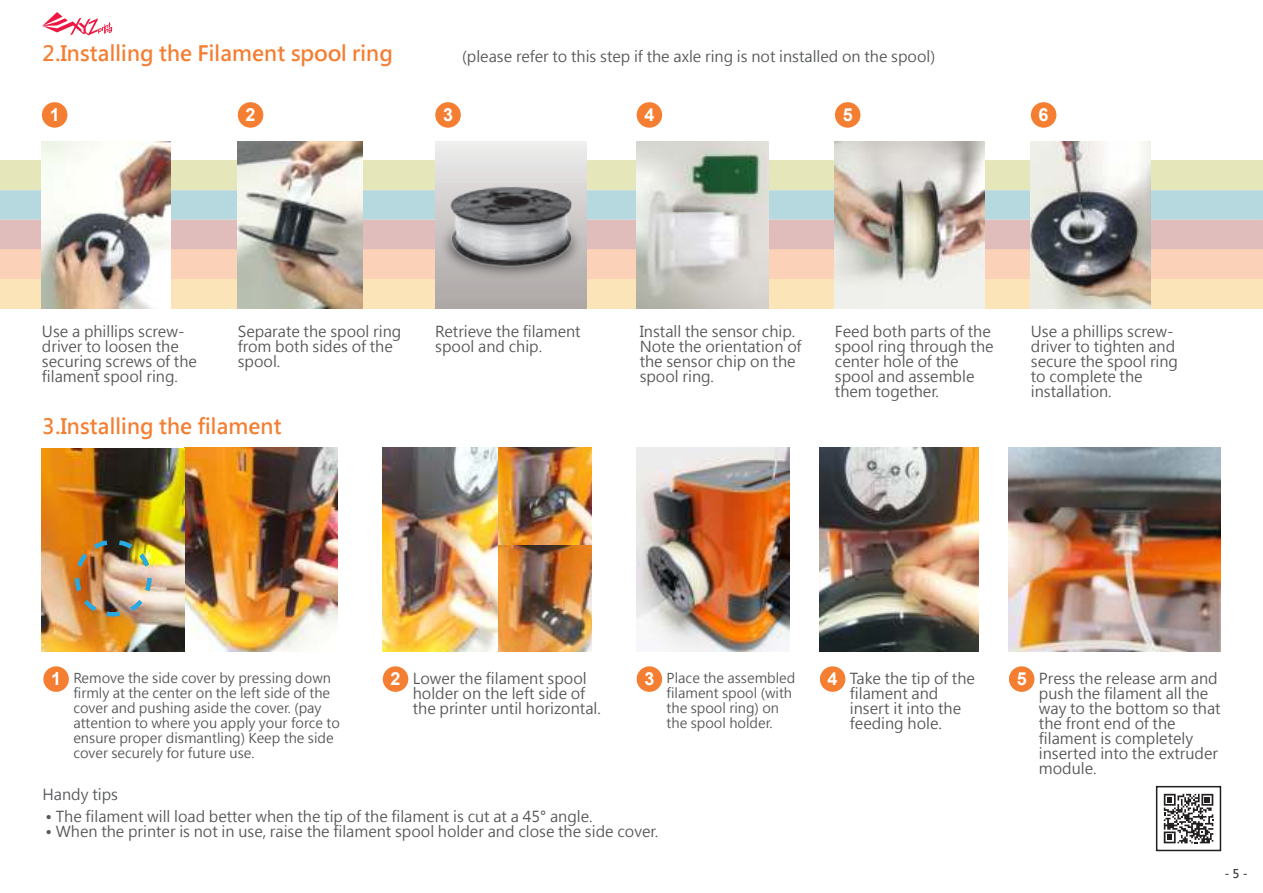
<style>
.page{position:relative;width:1263px;height:893px;background:#fff}
.page>*{position:absolute;margin:0;border:0;box-sizing:border-box;transform-origin:0 0}
.t1{font:700 21px "Microsoft Jheng Hei";color:#f47e31}
.t2{font:700 18px "Arial";color:#fff}
.t3{font:15px/15px "Microsoft Jheng Hei";color:#57585a}
.t4{font:13.5px/15px "Microsoft Jheng Hei";color:#57585a}
.t5{font:700 12px "Microsoft Jheng Hei";color:#3e3e3f}
</style>
<div class="page">
<div style="left:0;top:279px;width:1263px;height:29px;background:#fbe4b8"></div>
<div style="left:0;top:161px;width:1263px;height:29px;background:#e5e7bb"></div>
<div style="left:0;top:190px;width:1263px;height:30px;background:#b6d9df"></div>
<div style="left:0;top:249px;width:1263px;height:30px;background:#fbd1b7"></div>
<div style="left:0;top:220px;width:1263px;height:29px;background:#e0bdba"></div>
<svg style="left:42px;top:12px;width:70px;height:23px"></svg>
<div style="left:1156px;top:786px;width:65px;height:65px;border:2px solid #231f20"></div>
<svg style="left:1164px;top:794px;width:49px;height:49px"></svg>
<img style="left:637px;top:142px;width:131px;height:166px">
<img style="left:42px;top:142px;width:128px;height:166px">
<img style="left:238px;top:142px;width:125px;height:166px">
<div style="left:383px;top:666px;width:25px;height:26px;background:#f47e31;border-radius:50%"></div>
<div style="left:43px;top:666px;width:26px;height:26px;background:#f47e31;border-radius:50%"></div>
<div style="left:637px;top:666px;width:25px;height:26px;background:#f47e31;border-radius:50%"></div>
<div style="left:820px;top:666px;width:25px;height:26px;background:#f47e31;border-radius:50%"></div>
<div style="left:1009px;top:666px;width:25px;height:26px;background:#f47e31;border-radius:50%"></div>
<img style="left:637px;top:447px;width:153px;height:204px">
<img style="left:820px;top:447px;width:159px;height:204px">
<img style="left:835px;top:142px;width:149px;height:167px">
<img style="left:42px;top:448px;width:296px;height:204px">
<img style="left:1009px;top:447px;width:211px;height:204px">
<img style="left:383px;top:447px;width:209px;height:204px">
<div style="left:75px;top:540px;width:77px;height:76px;border:4px dashed #26aae1;border-radius:50%"></div>
<img style="left:1031px;top:142px;width:119px;height:167px">
<div style="left:435px;top:142px;width:151px;height:167px;background:#e8e7e6"></div>
<img style="left:397px;top:168px;width:228px;height:141px">
<img style="left:441px;top:168px;width:143px;height:130px">
<div style="left:238px;top:102px;width:25px;height:26px;background:#f47e31;border-radius:50%"></div>
<div style="left:42px;top:102px;width:25px;height:26px;background:#f47e31;border-radius:50%"></div>
<div style="left:435px;top:102px;width:26px;height:26px;background:#f47e31;border-radius:50%"></div>
<div style="left:637px;top:102px;width:25px;height:26px;background:#f47e31;border-radius:50%"></div>
<div style="left:835px;top:102px;width:25px;height:26px;background:#f47e31;border-radius:50%"></div>
<div style="left:1031px;top:102px;width:25px;height:26px;background:#f47e31;border-radius:50%"></div>
<h1 class="t1" style="left:43px;top:44px;width:352px">2.Installing the Filament spool ring</h1>
<p class="t3" style="left:462px;top:50px;width:475px">(please refer to this step if the axle ring is not installed on the spool)</p>
<p class="t2" style="left:50px;top:104px;width:12px">1</p>
<p class="t2" style="left:246px;top:104px;width:12px">2</p>
<p class="t2" style="left:443px;top:104px;width:12px">3</p>
<p class="t2" style="left:644px;top:104px;width:12px">4</p>
<p class="t2" style="left:843px;top:104px;width:12px">5</p>
<p class="t2" style="left:1039px;top:104px;width:12px">6</p>
<p class="t3" style="left:42px;top:325px;width:157px">Use a phillips screw&shy;driver to loosen the securing screws of the filament spool ring.</p>
<p class="t3" style="left:238px;top:325px;width:165px">Separate the spool ring from both sides of the spool.</p>
<h1 class="t1" style="left:43px;top:417px;width:241px">3.Installing the filament</h1>
<p class="t3" style="left:435px;top:325px;width:147px">Retrieve the filament spool and chip.</p>
<p class="t3" style="left:835px;top:325px;width:160px">Feed both parts of the spool ring through the center hole of the spool and assemble them together.</p>
<p class="t3" style="left:640px;top:325px;width:163px">Install the sensor chip.<br>Note the orientation of the sensor chip on the spool ring.</p>
<p class="t3" style="left:1031px;top:325px;width:149px">Use a phillips screw&shy;driver to tighten and secure the spool ring to complete the installation.</p>
<p class="t3" style="left:413px;top:673px;width:190px">Lower the filament spool holder on the left side of the printer until horizontal.</p>
<p class="t2" style="left:51px;top:669px;width:12px">1</p>
<p class="t2" style="left:644px;top:669px;width:12px">3</p>
<p class="t3" style="left:850px;top:673px;width:127px">Take the tip of the filament and insert it into the feeding hole.</p>
<p class="t4" style="left:73px;top:672px;width:259px">Remove the side cover by pressing down</p>
<p class="t2" style="left:390px;top:669px;width:12px">2</p>
<p class="t4" style="left:73px;top:687px;width:268px">firmly at the center on the left side of the cover and pushing aside the cover. (pay attention to where you apply your force to ensure proper dismantling) Keep the side cover securely for future use.</p>
<p class="t4" style="left:667px;top:672px;width:130px">Place the assembled filament spool (with the spool ring) on the spool holder.</p>
<p class="t3" style="left:1039px;top:673px;width:183px">Press the release arm and push the filament all the way to the bottom so that the front end of the filament is completely inserted into the extruder module.</p>
<p class="t2" style="left:828px;top:669px;width:12px">4</p>
<p class="t2" style="left:1017px;top:669px;width:12px">5</p>
<p class="t3" style="left:43px;top:785px;width:552px;line-height:22px">Handy tips<br>ï The filament will load better when the tip of the filament is cut at a 45° angle.</p>
<p class="t3" style="left:46px;top:825px;width:614px">ï When the printer is not in use, raise the filament spool holder and close the side cover.</p>
<p class="t5" style="left:1224px;top:868px;width:25px">- 5 -</p>
</div>
